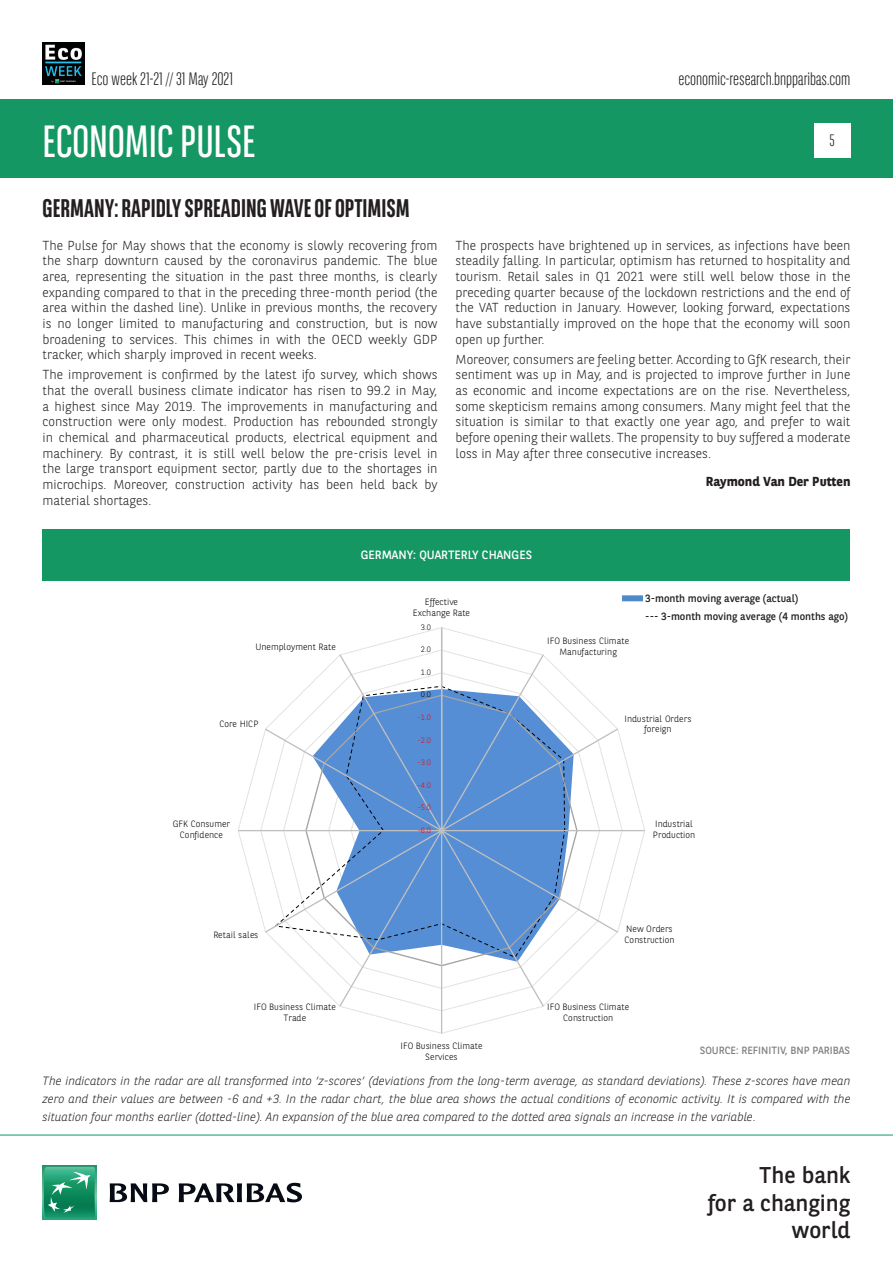
<style>
.page{position:relative;width:893px;height:1263px;background:#fff}
.page>*{position:absolute;margin:0;border:0;box-sizing:border-box;transform-origin:0 0}
.TITRE_PAGE{font:45px "BNPP Sans Condensed";color:#fff}
.TITRE_2COL{font:700 25.5px "BNPP Sans Condensed";color:#231f20}
.t1{font:22.8px/27.3px "BNPP Sans";color:#231f20;text-align:right}
.t2{font:300 18px "BNPP Sans Condensed";color:#231f20}
.t3{font:300 16.5px "BNPP Sans Condensed";color:#231f20}
.TEXTE_COURANT{font:300 13.05px/15.6px "BNPP Sans";color:#231f20;text-align:justify}
.SIGNATURE{font:700 13.05px "BNPP Sans";color:#231f20}
.ENCADRE_INDICATEUR{font:italic 300 12px/18px "BNPP Sans";color:#231f20;text-align:justify}
.t4{font:12px "BNPP Sans";color:#fff}
.LEGENDE{font:10.5px/18px "BNPP Sans";color:#231f20}
.t5{font:10.5px "BNPP Sans";color:#808285}
.t6{font:300 9.15px/10.9px "BNPP Sans";letter-spacing:.005em;color:#000;text-align:center}
.t7{font:300 7.8px "BNPP Sans";color:#f00}
.t8{font:300 7.8px "BNPP Sans";color:#000}
.s1{font-style:normal}
</style>
<div class="page">
<div style="left:1px;top:99px;width:892px;height:78px;background:#159764"></div>
<svg style="left:43px;top:1166px;width:53px;height:53px"></svg>
<svg style="left:44px;top:1167px;width:51px;height:51px"></svg>
<svg style="left:110px;top:1183px;width:59px;height:19px"></svg>
<svg style="left:179px;top:1183px;width:123px;height:19px"></svg>
<hr style="left:0;top:1135px;width:893px;height:1px;background:#159764">
<div style="left:814px;top:123px;width:36px;height:34px;background:#fff"></div>
<img style="left:43px;top:43px;width:42px;height:42px">
<svg style="left:238px;top:627px;width:407px;height:407px"></svg>
<div style="left:43px;top:529px;width:807px;height:51px;background:#159764"></div>
<div style="left:622px;top:595px;width:21px;height:6px;background:#4f8ac8"></div>
<h3 class="t2" style="left:91px;top:67px;width:143px">Eco week 21-21 // 31 May 2021</h3>
<p class="TITRE_PAGE" style="left:43px;top:113px;width:215px">ECONOMIC PULSE</p>
<p class="TITRE_2COL" style="left:43px;top:193px;width:369px">GERMANY: RAPIDLY SPREADING WAVE OF OPTIMISM</p>
<p class="TEXTE_COURANT" style="left:43px;top:237px;width:396px">The Pulse for May shows that the economy is slowly recovering from the sharp downturn caused by the coronavirus pandemic. The blue area, representing the situation in the past three months, is clearly expanding compared to that in the preceding three-month period (the area within the dashed line). Unlike in previous months, the recovery is no longer limited to manufacturing and construction, but is now broadening to services. This chimes in with the OECD weekly GDP tracker, which sharply improved in recent weeks.</p>
<p class="TEXTE_COURANT" style="left:43px;top:366px;width:396px">The improvement is confirmed by the latest ifo survey, which shows that the overall business climate indicator has risen to 99.2 in May, a highest since May 2019. The improvements in manufacturing and construction were only modest. Production has rebounded strongly in chemical and pharmaceutical products, electrical equipment and machinery. By contrast, it is still well below the pre-crisis level in the large transport equipment sector, partly due to the shortages in microchips. Moreover, construction activity has been held back by material shortages.</p>
<h3 class="t2" style="left:678px;top:67px;width:174px">economic-research.bnpparibas.com</h3>
<p class="t3" style="left:829px;top:130px;width:7px">5</p>
<p class="TEXTE_COURANT" style="left:455px;top:237px;width:396px">The prospects have brightened up in services, as infections have been steadily falling. In particular, optimism has returned to hospitality and tourism. Retail sales in Q1 2021 were still well below those in the preceding quarter because of the lockdown restrictions and the end of the VAT reduction in January. However, looking forward, expectations have substantially improved on the hope that the economy will soon open up further.</p>
<p class="TEXTE_COURANT" style="left:455px;top:351px;width:396px">Moreover, consumers are feeling better. According to GfK research, their sentiment was up in May, and is projected to improve further in June as economic and income expectations are on the rise. Nevertheless, some skepticism remains among consumers. Many might feel that the situation is similar to that exactly one year ago, and prefer to wait before opening their wallets. The propensity to buy suffered a moderate loss in May after three consecutive increases.</p>
<p class="SIGNATURE" style="left:706px;top:473px;width:146px">Raymond Van Der Putten</p>
<p class="t4" style="left:361px;top:547px;width:173px">GERMANY: QUARTERLY CHANGES</p>
<p class="t6" style="left:413px;top:595px;width:59px">Effective<br>Exchange Rate</p>
<p class="t8" style="left:421px;top:622px;width:12px">3.0</p>
<p class="LEGENDE" style="left:645px;top:589px;width:204px">3-month moving average (actual)<br>--- 3-month moving average (4 months ago)</p>
<p class="t6" style="left:255px;top:641px;width:82px">Unemployment Rate</p>
<p class="t8" style="left:421px;top:644px;width:12px">2.0</p>
<p class="t6" style="left:547px;top:635px;width:83px">IFO Business Climate<br>Manufacturing</p>
<p class="t8" style="left:421px;top:667px;width:12px">1.0</p>
<p class="t8" style="left:421px;top:689px;width:12px">0.0</p>
<p class="t6" style="left:219px;top:718px;width:41px">Core HICP</p>
<p class="t7" style="left:417px;top:712px;width:15px">-1.0</p>
<p class="t6" style="left:625px;top:712px;width:68px">Industrial Orders foreign</p>
<p class="t7" style="left:417px;top:734px;width:15px">-2.0</p>
<p class="t7" style="left:417px;top:757px;width:15px">-3.0</p>
<p class="t7" style="left:417px;top:779px;width:15px">-4.0</p>
<p class="t7" style="left:417px;top:802px;width:15px">-5.0</p>
<p class="t6" style="left:173px;top:818px;width:59px">GFK Consumer<br>Confidence</p>
<p class="t7" style="left:417px;top:825px;width:15px">-6.0</p>
<p class="t6" style="left:653px;top:818px;width:44px;text-align:left">Industrial<br>Production</p>
<p class="t6" style="left:213px;top:929px;width:46px">Retail sales</p>
<p class="t6" style="left:254px;top:1000px;width:83px">IFO Business Climate<br>Trade</p>
<p class="t6" style="left:401px;top:1040px;width:83px">IFO Business Climate<br>Services</p>
<p class="t6" style="left:625px;top:923px;width:51px;text-align:left">New Orders<br>Construction</p>
<p class="t6" style="left:547px;top:1000px;width:83px">IFO Business Climate<br>Construction</p>
<p class="t5" style="left:700px;top:1043px;width:152px">SOURCE: REFINITIV, BNP PARIBAS</p>
<p class="ENCADRE_INDICATEUR" style="left:43px;top:1071px;width:809px">The indicators in the radar are all transformed into ‘z-scores’ (deviations from the long-term average, as standard deviations). These z-scores have mean zero and their values are between -6 and +3. In the radar chart, the blue area shows the actual conditions of economic activity. It is compared with the situation four months earlier (dotted-line). An expansion of the blue area compared to the dotted area signals an increase in the variable<span class="s1">.</span></p>
<h3 class="t1" style="left:708px;top:1161px;width:144px">The bank<br>for a changing world</h3>
</div>
